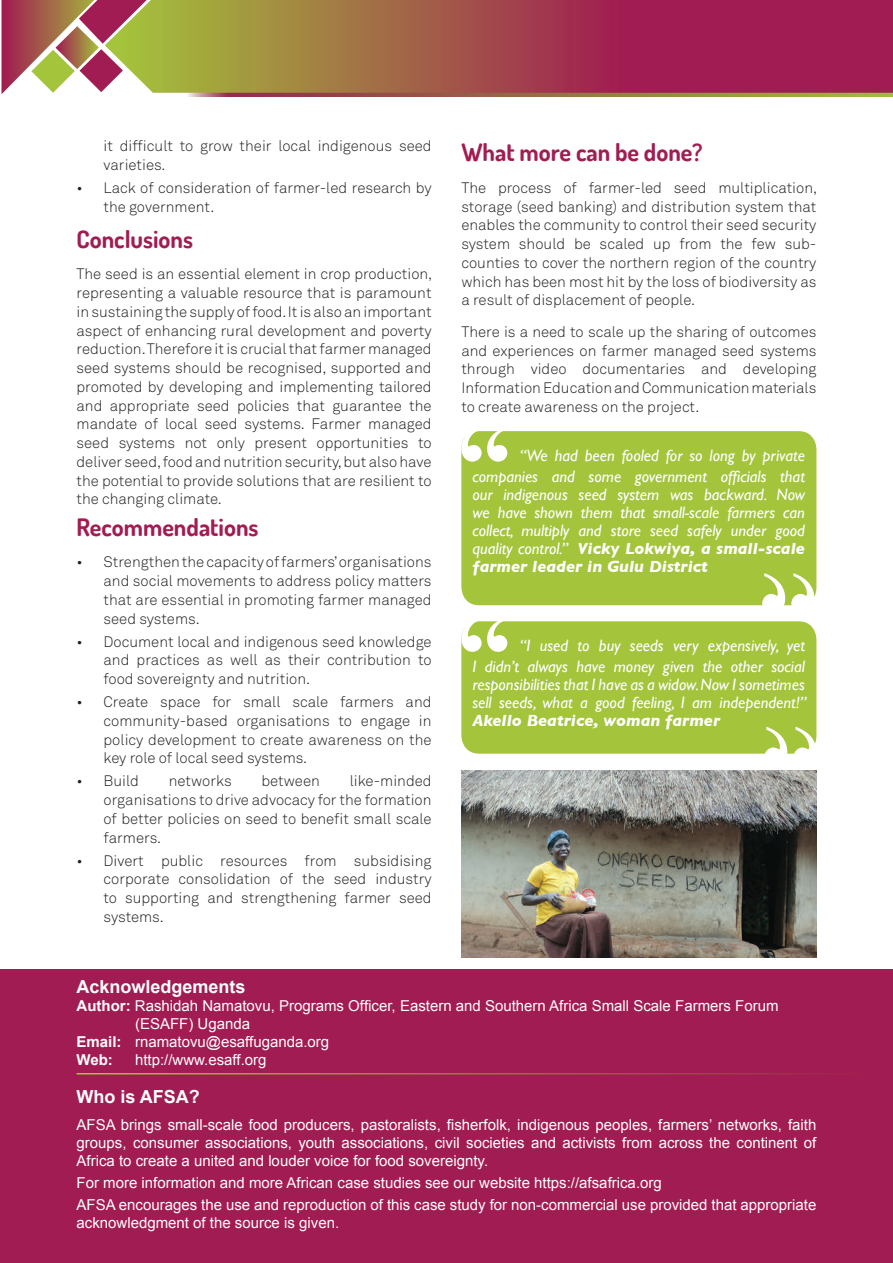
<style>
.page{position:relative;width:893px;height:1263px;background:#fff}
.page>*{position:absolute;margin:0;border:0;box-sizing:border-box;transform-origin:0 0}
.t1{font:700 24px "Dosis";color:#a11c52}
.t2{font:700 18px "Arial";color:#fff}
.t3{font:italic 16.5px/18px "Gill Sans";color:#fff;text-align:right}
.t4{font:italic 700 16.5px "Gill Sans";color:#fff}
.t5{font:300 15px/18.8px "Akkurat";color:#231f20;text-align:justify}
.t6{font:15px/18px "Arial";color:#fff;text-align:justify}
.t7{font:700 15px "Arial";color:#fff}
.s1{font-weight:700}
</style>
<div class="page">
<img style="left:188px;top:93px;width:705px;height:4px">
<svg style="left:2px;top:0;width:103px;height:94px"></svg>
<svg style="left:105px;top:0;width:788px;height:93px;background:#a3534c"></svg>
<div style="left:0;top:969px;width:893px;height:294px;background:#a11c52"></div>
<hr style="left:77px;top:1073px;width:816px;height:1px;background:#fff">
<div style="left:461px;top:431px;width:355px;height:174px;background:#a3c43b;border-radius:18px"></div>
<svg style="left:461px;top:431px;width:46px;height:31px"></svg>
<svg style="left:762px;top:573px;width:52px;height:33px"></svg>
<div style="left:461px;top:621px;width:355px;height:133px;background:#a3c43b;border-radius:18px"></div>
<svg style="left:461px;top:621px;width:46px;height:31px"></svg>
<svg style="left:764px;top:727px;width:52px;height:27px"></svg>
<img style="left:461px;top:770px;width:355px;height:187px">
<p class="t5" style="left:104px;top:137px;width:330px">it difficult to grow their local indigenous seed varieties.</p>
<p class="t5" style="left:104px;top:179px;width:330px">Lack of consideration of farmer-led research by the government.</p>
<h1 class="t1" style="left:77px;top:223px;width:118px">Conclusions</h1>
<p class="t5" style="left:77px;top:265px;width:357px">The seed is an essential element in crop production, representing a valuable resource that is paramount in sustaining the supply of food. It is also an important aspect of enhancing rural development and poverty reduction. Therefore it is crucial that farmer managed seed systems should be recognised, supported and promoted by developing and implementing tailored and appropriate seed policies that guarantee the mandate of local seed systems. Farmer managed seed systems not only present opportunities to deliver seed, food and nutrition security, but also have the potential to provide solutions that are resilient to the changing climate.</p>
<h1 class="t1" style="left:77px;top:511px;width:184px">Recommendations</h1>
<p class="t5" style="left:104px;top:553px;width:330px">Strengthen the capacity of farmers’ organisations and social movements to address policy matters that are essential in promoting farmer managed seed systems.</p>
<p class="t5" style="left:104px;top:632px;width:330px">Document local and indigenous seed knowledge and practices as well as their contribution to food sovereignty and nutrition.</p>
<p class="t5" style="left:104px;top:693px;width:330px">Create space for small scale farmers and community-based organisations to engage in policy development to create awareness on the key role of local seed systems.</p>
<p class="t5" style="left:104px;top:772px;width:37px">Build</p>
<p class="t5" style="left:169px;top:772px;width:64px">networks</p>
<p class="t5" style="left:262px;top:772px;width:60px">between</p>
<p class="t5" style="left:104px;top:772px;width:330px;text-indent:246px">like-minded organisations to drive advocacy for the formation of better policies on seed to benefit small scale farmers.</p>
<p class="t5" style="left:104px;top:851px;width:330px">Divert public resources from subsidising corporate consolidation of the seed industry to supporting and strengthening farmer seed systems.</p>
<h1 class="t1" style="left:461px;top:137px;width:243px">What more can be done?</h1>
<p class="t5" style="left:461px;top:179px;width:357px">The process of farmer-led seed multiplication, storage (seed banking) and distribution system that enables the community to control their seed security system should be scaled up from the few sub&shy;counties to cover the northern region of the country which has been most hit by the loss of biodiversity as a result of displacement of people.</p>
<p class="t5" style="left:461px;top:323px;width:357px">There is a need to scale up the sharing of outcomes and experiences on farmer managed seed systems through video documentaries and developing Information Education and Communication materials to create awareness on the project.</p>
<p class="t3" style="left:472px;top:445px;width:334px;line-height:20.5px">“We had been fooled for so long by private companies and some government officials that</p>
<p class="t3" style="left:472px;top:485px;width:334px;text-align:justify">our indigenous seed system was backward. Now we have shown them that small-scale farmers can collect, multiply and store seed safely under good quality control.” <span class="s1">Vicky Lokwiya, a small-scale farmer leader in Gulu District</span></p>
<p class="t3" style="left:472px;top:635px;width:334px;line-height:20.5px">“I used to buy seeds very expensively, yet<br>I didn’t always have money given the other social</p>
<p class="t3" style="left:472px;top:675px;width:336px;text-align:left">responsibilities that I have as a widow. Now I sometimes sell seeds, what a good feeling, I am independent!”</p>
<p class="t4" style="left:472px;top:711px;width:249px">Akello Beatrice, woman farmer</p>
<p class="t2" style="left:77px;top:977px;width:171px">Acknowledgements</p>
<p class="t6" style="left:77px;top:997px;width:703px"><span class="s1">Author:</span> Rashidah Namatovu, Programs Officer, Eastern and Southern Africa Small Scale Farmers Forum</p>
<p class="t6" style="left:135px;top:1015px;width:117px">(ESAFF) Uganda</p>
<p class="t6" style="left:77px;top:1033px;width:254px"><span class="s1">Email:</span> rnamatovu@esaffuganda.org</p>
<p class="t7" style="left:77px;top:1052px;width:38px">Web:</p>
<p class="t6" style="left:135px;top:1051px;width:133px">http://www.esaff.org</p>
<p class="t2" style="left:77px;top:1086px;width:125px">Who is AFSA?</p>
<p class="t6" style="left:77px;top:1115px;width:741px">AFSA brings small-scale food producers, pastoralists, fisherfolk, indigenous peoples, farmers’ networks, faith groups, consumer associations, youth associations, civil societies and activists from across the continent of Africa to create a united and louder voice for food sovereignty.</p>
<p class="t6" style="left:77px;top:1171px;width:741px;line-height:22.2px">For more information and more African case studies see our website https://afsafrica.org<br>AFSA encourages the use and reproduction of this case study for non-commercial use provided that appropriate</p>
<p class="t6" style="left:77px;top:1214px;width:264px">acknowledgment of the source is given.</p>
</div>
